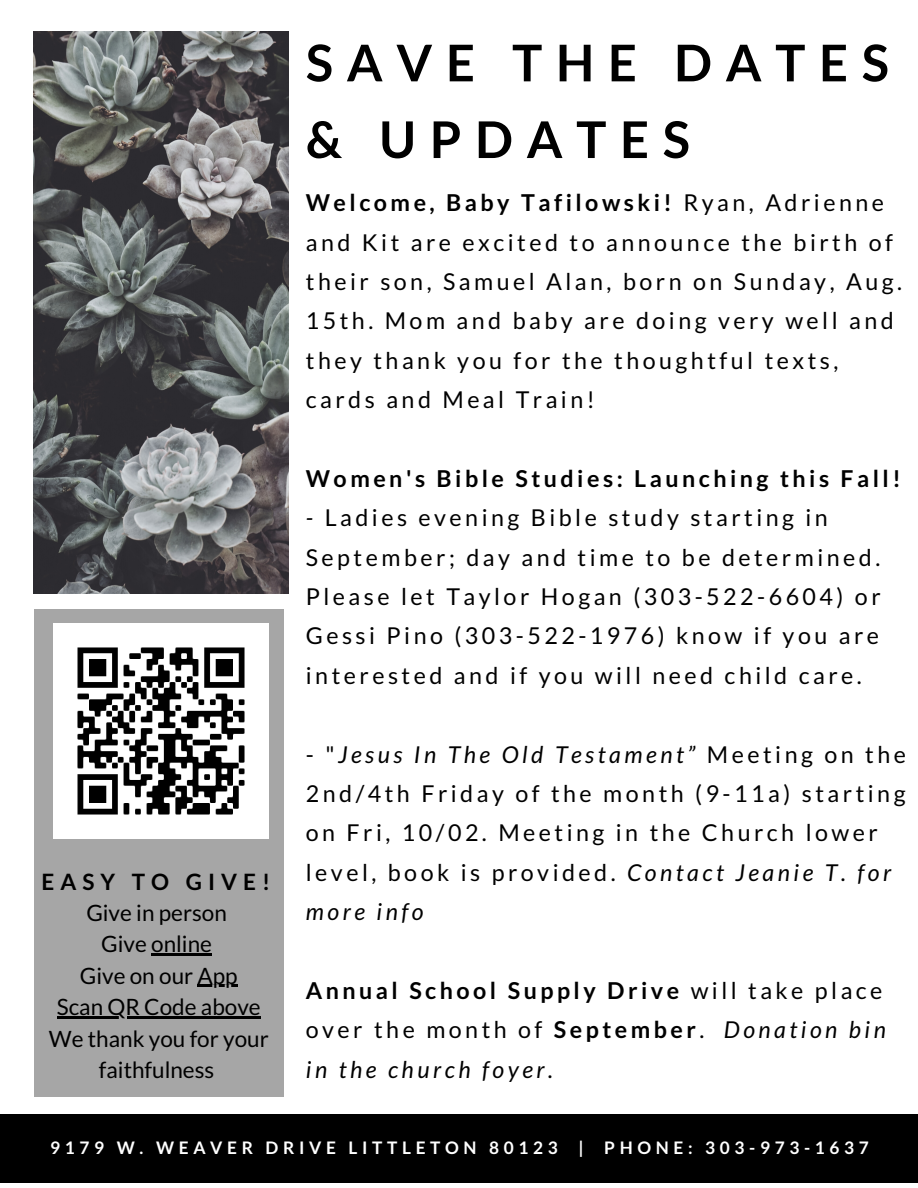
<style>
.page{position:relative;width:918px;height:1188px;background:#fff}
.page>*{position:absolute;margin:0;border:0;box-sizing:border-box;transform-origin:0 0}
.t1{font:700 50.7px/76.7px "Lato";letter-spacing:.27em;color:#000}
.t2{font:23.25px/39.3px "Lato";letter-spacing:.15em;color:#000}
.t3{font:700 23.25px/39.3px "Lato";letter-spacing:.15em;color:#000}
.t4{font:22.5px/31.5px "Lato";color:#000;text-align:center}
.t5{font:700 22.5px "Lato";letter-spacing:.27em;color:#000}
.t6{font:700 17.25px "Lato";letter-spacing:.27em;color:#fff}
.s1{font-weight:700}
.s2{font-style:italic}
.s3{font-weight:400}
.s4{font-weight:400;font-style:italic}
</style>
<div class="page">
<img style="left:34px;top:31px;width:254px;height:563px">
<div style="left:0;top:1114px;width:918px;height:69px;background:#000"></div>
<div style="left:34px;top:609px;width:250px;height:487px;background:#a6a6a6"></div>
<img style="left:54px;top:624px;width:215px;height:215px">
<hr style="left:151px;top:953px;width:61px;height:3px;background:#000">
<hr style="left:198px;top:985px;width:40px;height:2px;background:#000">
<hr style="left:57px;top:1016px;width:204px;height:3px;background:#000">
<p class="t1" style="left:306px;top:23px;width:585px">SAVE THE DATES &amp; UPDATES</p>
<p class="t2" style="left:306px;top:183px;width:598px"><span class="s1">Welcome, Baby Tafilowski!</span> Ryan, Adrienne and Kit are excited to announce the birth of their son, Samuel Alan, born on Sunday, Aug.<br>15th. Mom and baby are doing very well and they thank you for the thoughtful texts, cards and Meal Train!</p>
<p class="t5" style="left:41px;top:868px;width:230px">EASY TO GIVE!</p>
<p class="t4" style="left:86px;top:896px;width:142px">Give in person</p>
<p class="t4" style="left:101px;top:928px;width:112px">Give online</p>
<p class="t4" style="left:80px;top:959px;width:159px">Give on our App</p>
<p class="t4" style="left:57px;top:991px;width:205px">Scan QR Code above</p>
<p class="t4" style="left:49px;top:1022px;width:222px">We thank you for your faithfulness</p>
<p class="t3" style="left:306px;top:458px;width:596px">Women's Bible Studies: Launching this Fall!</p>
<p class="t2" style="left:306px;top:498px;width:576px"><span class="s2">-</span> Ladies evening Bible study starting in September; day and time to be determined.<br>Please let Taylor Hogan (303-522-6604) or Gessi Pino (303-522-1976) know if you are interested and if you will need child care.</p>
<p class="t2" style="left:306px;top:734px;width:602px">- "<span class="s2">Jesus In The Old Testament”</span> Meeting on the 2nd/4th Friday of the month (9-11a) starting on Fri, 10/02. Meeting in the Church lower level, book is provided. <span class="s2">Contact Jeanie T. for more info</span></p>
<p class="t3" style="left:306px;top:970px;width:582px">Annual School Supply Drive <span class="s3">will take place over the month of</span> September<span class="s3">.</span> <span class="s4">Donation bin in the church foyer.</span></p>
<p class="t6" style="left:50px;top:1137px;width:820px">9179 W. WEAVER DRIVE LITTLETON 80123 | PHONE: 303-973-1637</p>
</div>
